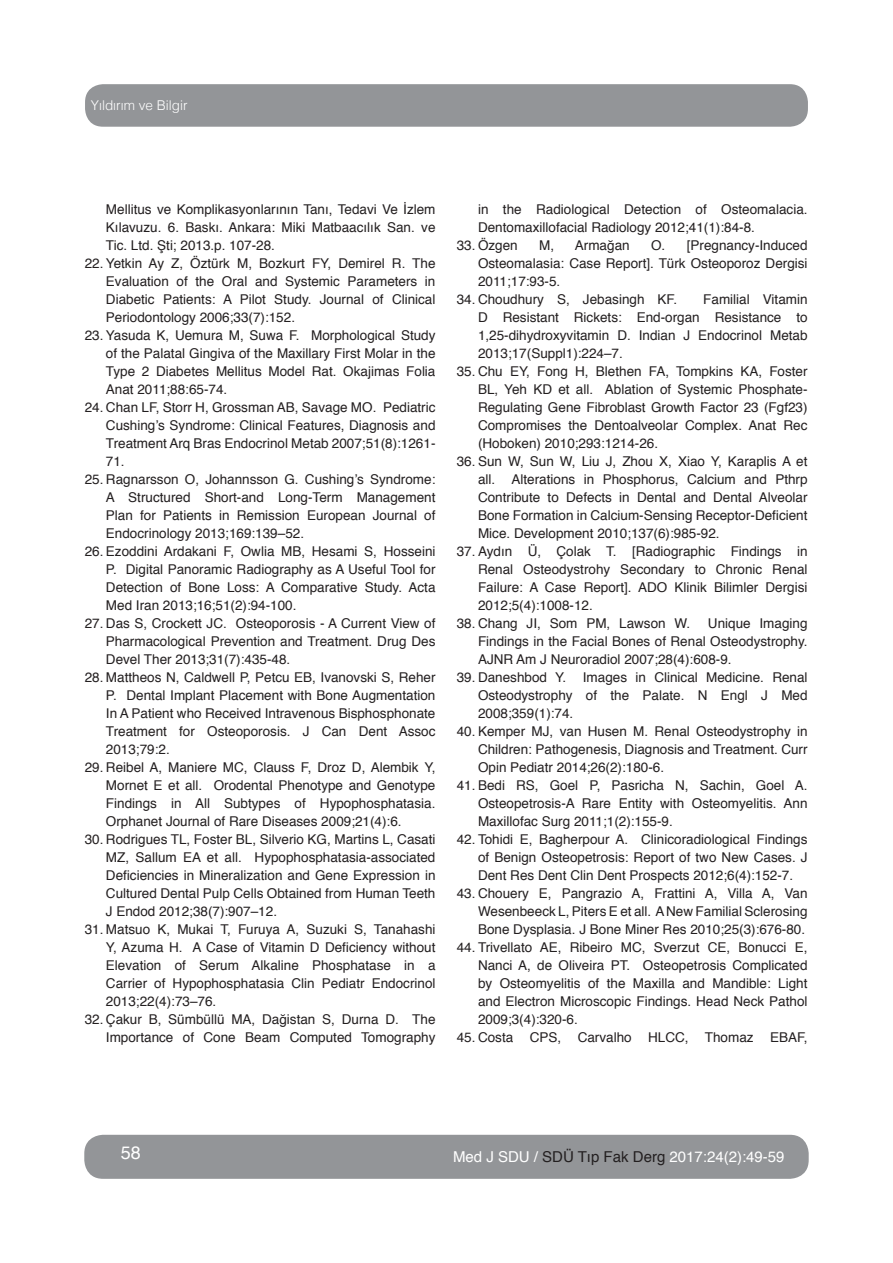
<style>
.page{position:relative;width:893px;height:1263px;background:#fff}
.page>*{position:absolute;margin:0;border:0;box-sizing:border-box;transform-origin:0 0}
.t1{font:18px "Helvetica";color:#fff}
.alt_sol_band{font:15px "Helvetica";color:#fff}
.kaynaklar{font:13.5px/18px "Helvetica";color:#231f20;text-align:justify}
.üst_sol_band{font:300 13.5px "Helvetica";color:#fff}
.s1{color:#231f20}
</style>
<div class="page">
<div style="left:85px;top:84px;width:723px;height:43px;background:#939598;border-radius:18px"></div>
<div style="left:85px;top:1135px;width:723px;height:43px;background:#939598;border-radius:18px"></div>
<div style="left:84px;top:1135px;width:725px;height:44px;border:2px solid #939598;border-radius:18px"></div>
<p class="üst_sol_band" style="left:91px;top:94px;width:98px">Yıldırım ve Bilgir</p>
<p class="kaynaklar" style="left:106px;top:201px;width:331px">Mellitus ve Komplikasyonlarının Tanı, Tedavi Ve İzlem Kılavuzu. 6. Baskı. Ankara: Miki Matbaacılık San. ve Tic. Ltd. Şti; 2013.p. 107-28.</p>
<p class="kaynaklar" style="left:106px;top:255px;width:331px;text-indent:-21px">22. Yetkin Ay Z, Öztürk M, Bozkurt FY, Demirel R. The Evaluation of the Oral and Systemic Parameters in Diabetic Patients: A Pilot Study. Journal of Clinical Periodontology 2006;33(7):152.</p>
<p class="kaynaklar" style="left:106px;top:327px;width:331px;text-indent:-21px">23. Yasuda K, Uemura M, Suwa F. Morphological Study of the Palatal Gingiva of the Maxillary First Molar in the Type 2 Diabetes Mellitus Model Rat. Okajimas Folia Anat 2011;88:65-74.</p>
<p class="kaynaklar" style="left:106px;top:399px;width:331px;text-indent:-21px">24. Chan LF, Storr H, Grossman AB, Savage MO. Pediatric Cushing’s Syndrome: Clinical Features, Diagnosis and Treatment Arq Bras Endocrinol Metab 2007;51(8):1261- 71.</p>
<p class="kaynaklar" style="left:106px;top:471px;width:331px;text-indent:-21px">25. Ragnarsson O, Johannsson G. Cushing’s Syndrome:<br>A Structured Short-and Long-Term Management Plan for Patients in Remission European Journal of Endocrinology 2013;169:139–52.</p>
<p class="kaynaklar" style="left:106px;top:543px;width:331px;text-indent:-21px">26. Ezoddini Ardakani F, Owlia MB, Hesami S, Hosseini P. Digital Panoramic Radiography as A Useful Tool for Detection of Bone Loss: A Comparative Study. Acta Med Iran 2013;16;51(2):94-100.</p>
<p class="kaynaklar" style="left:106px;top:615px;width:331px;text-indent:-21px">27. Das S, Crockett JC. Osteoporosis - A Current View of Pharmacological Prevention and Treatment. Drug Des Devel Ther 2013;31(7):435-48.</p>
<p class="kaynaklar" style="left:106px;top:669px;width:331px;text-indent:-21px">28. Mattheos N, Caldwell P, Petcu EB, Ivanovski S, Reher P. Dental Implant Placement with Bone Augmentation In A Patient who Received Intravenous Bisphosphonate Treatment for Osteoporosis. J Can Dent Assoc 2013;79:2.</p>
<p class="kaynaklar" style="left:106px;top:759px;width:331px;text-indent:-21px">29. Reibel A, Maniere MC, Clauss F, Droz D, Alembik Y, Mornet E et all. Orodental Phenotype and Genotype Findings in All Subtypes of Hypophosphatasia.<br>Orphanet Journal of Rare Diseases 2009;21(4):6.</p>
<p class="kaynaklar" style="left:106px;top:831px;width:331px;text-indent:-21px">30. Rodrigues TL, Foster BL, Silverio KG, Martins L, Casati MZ, Sallum EA et all. Hypophosphatasia-associated Deficiencies in Mineralization and Gene Expression in Cultured Dental Pulp Cells Obtained from Human Teeth J Endod 2012;38(7):907–12.</p>
<p class="kaynaklar" style="left:106px;top:921px;width:331px;text-indent:-21px">31. Matsuo K, Mukai T, Furuya A, Suzuki S, Tanahashi Y, Azuma H. A Case of Vitamin D Deficiency without Elevation of Serum Alkaline Phosphatase in a Carrier of Hypophosphatasia Clin Pediatr Endocrinol 2013;22(4):73–76.</p>
<p class="kaynaklar" style="left:85px;top:1011px;width:352px;text-align:right">32. Çakur B, Sümbüllü MA, Dağistan S, Durna D. The<br>Importance of Cone Beam Computed Tomography</p>
<p class="kaynaklar" style="left:478px;top:201px;width:331px">in the Radiological Detection of Osteomalacia.<br>Dentomaxillofacial Radiology 2012;41(1):84-8.</p>
<p class="kaynaklar" style="left:457px;top:237px;width:63px">33. Özgen</p>
<p class="kaynaklar" style="left:539px;top:237px;width:16px">M,</p>
<p class="kaynaklar" style="left:575px;top:237px;width:56px">Armağan</p>
<p class="kaynaklar" style="left:478px;top:237px;width:331px;text-indent:173px">O. [Pregnancy-Induced Osteomalasia: Case Report]. Türk Osteoporoz Dergisi 2011;17:93-5.</p>
<p class="kaynaklar" style="left:457px;top:291px;width:222px">34. Choudhury S, Jebasingh KF.</p>
<p class="kaynaklar" style="left:478px;top:291px;width:331px;text-indent:225px">Familial Vitamin D Resistant Rickets: End-organ Resistance to 1,25-dihydroxyvitamin D. Indian J Endocrinol Metab 2013;17(Suppl1):224–7.</p>
<p class="kaynaklar" style="left:478px;top:363px;width:331px;text-indent:-21px">35. Chu EY, Fong H, Blethen FA, Tompkins KA, Foster BL, Yeh KD et all. Ablation of Systemic Phosphate-Regulating Gene Fibroblast Growth Factor 23 (Fgf23)<br>Compromises the Dentoalveolar Complex. Anat Rec (Hoboken) 2010;293:1214-26.</p>
<p class="kaynaklar" style="left:478px;top:453px;width:331px;text-indent:-21px">36. Sun W, Sun W, Liu J, Zhou X, Xiao Y, Karaplis A et all. Alterations in Phosphorus, Calcium and Pthrp Contribute to Defects in Dental and Dental Alveolar Bone Formation in Calcium-Sensing Receptor-Deficient Mice. Development 2010;137(6):985-92.</p>
<p class="kaynaklar" style="left:478px;top:543px;width:331px;text-indent:-21px">37. Aydın Ü, Çolak T. [Radiographic Findings in Renal Osteodystrohy Secondary to Chronic Renal Failure: A Case Report]. ADO Klinik Bilimler Dergisi 2012;5(4):1008-12.</p>
<p class="kaynaklar" style="left:457px;top:615px;width:235px">38. Chang JI, Som PM, Lawson W.</p>
<p class="kaynaklar" style="left:478px;top:615px;width:331px;text-indent:230px">Unique Imaging Findings in the Facial Bones of Renal Osteodystrophy.<br>AJNR Am J Neuroradiol 2007;28(4):608-9.</p>
<p class="kaynaklar" style="left:478px;top:669px;width:331px;text-indent:-21px">39. Daneshbod Y. Images in Clinical Medicine. Renal Osteodystrophy of the Palate. N Engl J Med 2008;359(1):74.</p>
<p class="kaynaklar" style="left:478px;top:723px;width:331px;text-indent:-21px">40. Kemper MJ, van Husen M. Renal Osteodystrophy in Children: Pathogenesis, Diagnosis and Treatment. Curr Opin Pediatr 2014;26(2):180-6.</p>
<p class="kaynaklar" style="left:478px;top:777px;width:331px;text-indent:-21px">41. Bedi RS, Goel P, Pasricha N, Sachin, Goel A.<br>Osteopetrosis-A Rare Entity with Osteomyelitis. Ann Maxillofac Surg 2011;1(2):155-9.</p>
<p class="kaynaklar" style="left:478px;top:831px;width:331px;text-indent:-21px">42. Tohidi E, Bagherpour A. Clinicoradiological Findings of Benign Osteopetrosis: Report of two New Cases. J Dent Res Dent Clin Dent Prospects 2012;6(4):152-7.</p>
<p class="kaynaklar" style="left:478px;top:885px;width:331px;text-indent:-21px">43. Chouery E, Pangrazio A, Frattini A, Villa A, Van Wesenbeeck L, Piters E et all. ANew Familial Sclerosing Bone Dysplasia. J Bone Miner Res 2010;25(3):676-80.</p>
<p class="kaynaklar" style="left:478px;top:939px;width:331px;text-indent:-21px">44. Trivellato AE, Ribeiro MC, Sverzut CE, Bonucci E, Nanci A, de Oliveira PT. Osteopetrosis Complicated by Osteomyelitis of the Maxilla and Mandible: Light and Electron Microscopic Findings. Head Neck Pathol 2009;3(4):320-6.</p>
<p class="kaynaklar" style="left:457px;top:1029px;width:352px">45. Costa CPS, Carvalho HLCC, Thomaz EBAF,</p>
<p class="t1" style="left:121px;top:1139px;width:22px">58</p>
<p class="alt_sol_band" style="left:453px;top:1145px;width:333px">Med J SDU / <span class="s1">SDÜ Tıp Fak Derg</span> 2017:24(2):49-59</p>
</div>
